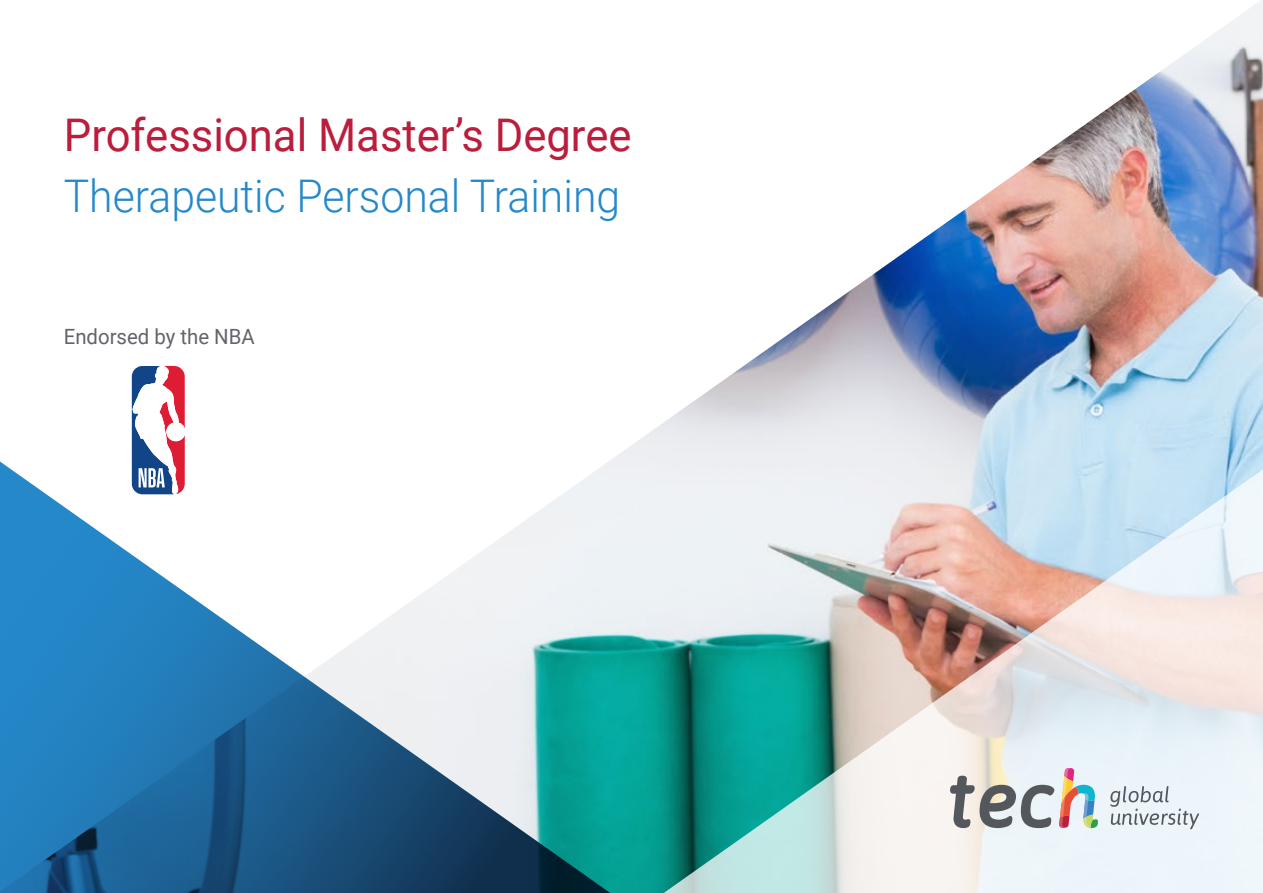
<style>
.page{position:relative;width:1263px;height:893px;background:#fff}
.page>*{position:absolute;margin:0;border:0;box-sizing:border-box;transform-origin:0 0}
.t1{font:300 45px "Roboto";color:#2488c9;scale:.95 1}
.t2{font:45px "Roboto";color:#ba1e3c}
.t3{font:21px "Roboto";color:#61646a}
</style>
<div class="page">
<img style="left:131px;top:0;width:1132px;height:454px">
<svg style="left:640px;top:454px;width:623px;height:439px;background:#c0d4d3"></svg>
<svg style="left:0;top:446px;width:640px;height:447px"></svg>
<svg style="left:132px;top:366px;width:53px;height:128px"></svg>
<svg style="left:1110px;top:786px;width:89px;height:43px;background:#d0d8dd"></svg>
<svg style="left:950px;top:768px;width:148px;height:60px;background:#bdbcba"></svg>
<p class="t2" style="left:64px;top:103px;width:569px">Professional Master’s Degree</p>
<p class="t1" style="left:64px;top:164px;width:587px">Therapeutic Personal Training</p>
<p class="t3" style="left:64px;top:322px;width:192px">Endorsed by the NBA</p>
</div>
